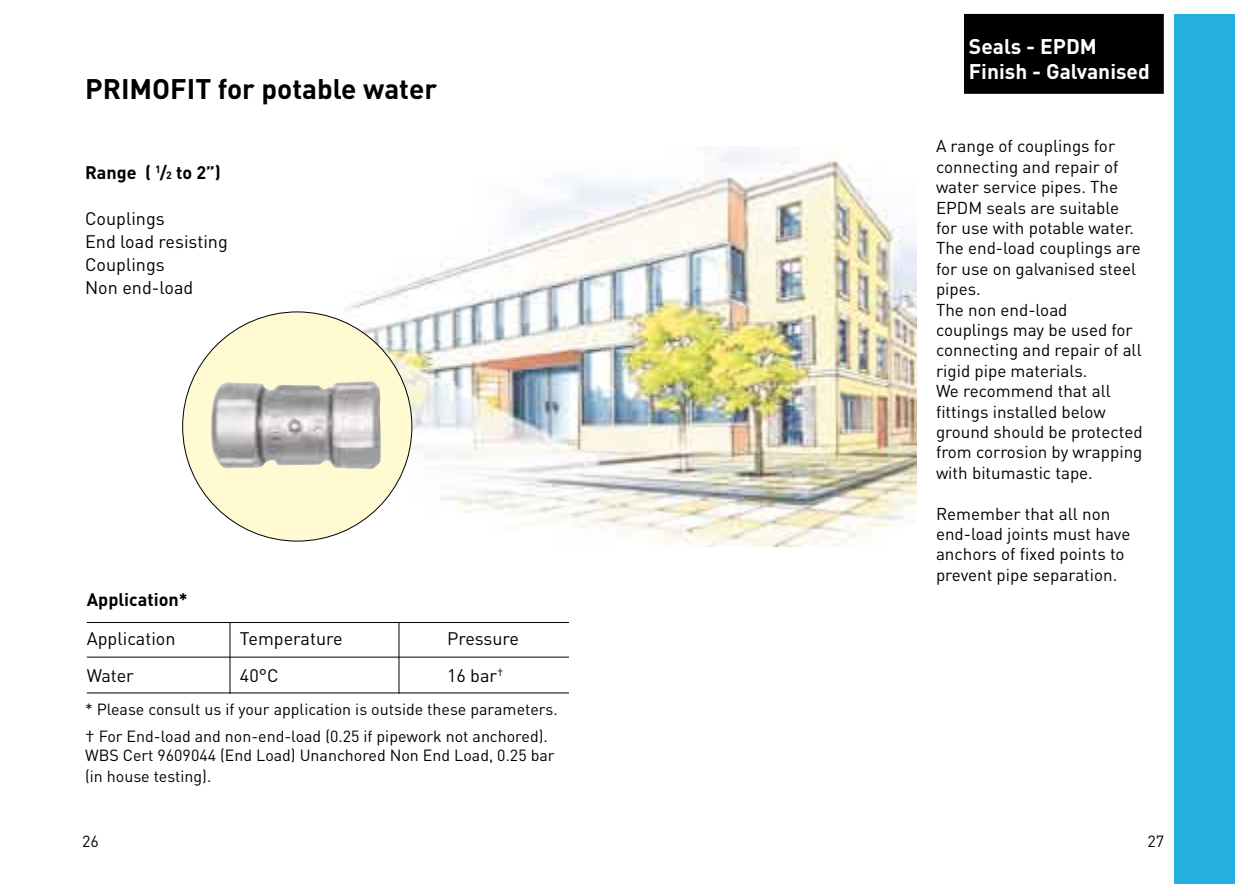
<style>
.page{position:relative;width:1248px;height:896px;background:#fff}
.page>*{position:absolute;margin:0;border:0;box-sizing:border-box;transform-origin:0 0}
.t1{font:700 28px "DINCE";color:#000}
.t2{font:700 21px "DINCE";color:#fff}
.t3{font:18px "DINCE";color:#000}
.t4{font:700 18px "DINCE";color:#000}
.t5{font:17px/20.4px "DINCE";color:#000}
.t6{font:16px/19.2px "DINCE";color:#000}
.s1{font-size:10.4px}
</style>
<div class="page">
<img style="left:298px;top:149px;width:617px;height:397px">
<div style="left:1174px;top:14px;width:60px;height:869px;background:#25b0e2"></div>
<div style="left:964px;top:14px;width:199px;height:79px;background:#000"></div>
<div style="left:964px;top:14px;width:199px;height:80px;border:1px solid #000"></div>
<hr style="left:87px;top:622px;width:482px;height:1px;background:#000">
<hr style="left:87px;top:692px;width:482px;height:1px;background:#000">
<hr style="left:87px;top:657px;width:482px;height:1px;background:#000">
<hr style="left:230px;top:622px;width:1px;height:72px;background:#000">
<hr style="left:398px;top:622px;width:1px;height:72px;background:#000">
<div style="left:183px;top:312px;width:229px;height:229px;background:#fffad1;border-radius:50%"></div>
<img style="left:211px;top:381px;width:170px;height:88px">
<p class="t1" style="left:85px;top:70px;width:353px">PRIMOFIT for potable water</p>
<p class="t4" style="left:85px;top:160px;width:137px">Range ( <sup>1</sup>/<span class="s1">2</span> to 2”)</p>
<p class="t3" style="left:85px;top:207px;width:81px">Couplings</p>
<p class="t3" style="left:85px;top:230px;width:144px">End load resisting</p>
<p class="t3" style="left:85px;top:253px;width:81px">Couplings</p>
<p class="t3" style="left:85px;top:276px;width:110px">Non end-load</p>
<p class="t4" style="left:87px;top:587px;width:102px">Application*</p>
<p class="t3" style="left:87px;top:627px;width:90px">Application</p>
<p class="t3" style="left:240px;top:627px;width:104px">Temperature</p>
<p class="t3" style="left:447px;top:627px;width:74px">Pressure</p>
<p class="t3" style="left:87px;top:664px;width:49px">Water</p>
<p class="t3" style="left:240px;top:664px;width:40px">40°C</p>
<p class="t3" style="left:447px;top:664px;width:58px">16 bar<sup>†</sup></p>
<p class="t6" style="left:85px;top:699px;width:474px">* Please consult us if your application is outside these parameters.</p>
<p class="t6" style="left:85px;top:726px;width:471px">† For End-load and non-end-load (0.25 if pipework not anchored).<br>WBS Cert 9609044 (End Load) Unanchored Non End Load, 0.25 bar</p>
<p class="t6" style="left:85px;top:766px;width:128px">(in house testing).</p>
<p class="t2" style="left:968px;top:33px;width:129px">Seals - EPDM</p>
<p class="t2" style="left:968px;top:58px;width:182px">Finish - Galvanised</p>
<p class="t5" style="left:935px;top:136px;width:200px">A range of couplings for connecting and repair of water service pipes. The<br>EPDM seals are suitable for use with potable water.</p>
<p class="t5" style="left:935px;top:238px;width:206px">The end-load couplings are for use on galvanised steel pipes.</p>
<p class="t5" style="left:935px;top:299px;width:207px">The non end-load couplings may be used for connecting and repair of all rigid pipe materials.</p>
<p class="t5" style="left:935px;top:380px;width:208px">We recommend that all fittings installed below ground should be protected from corrosion by wrapping with bitumastic tape.</p>
<p class="t5" style="left:935px;top:503px;width:196px">Remember that all non end-load joints must have anchors of fixed points to prevent pipe separation.</p>
<p class="t6" style="left:82px;top:831px;width:18px">26</p>
<p class="t6" style="left:1147px;top:831px;width:18px">27</p>
</div>
